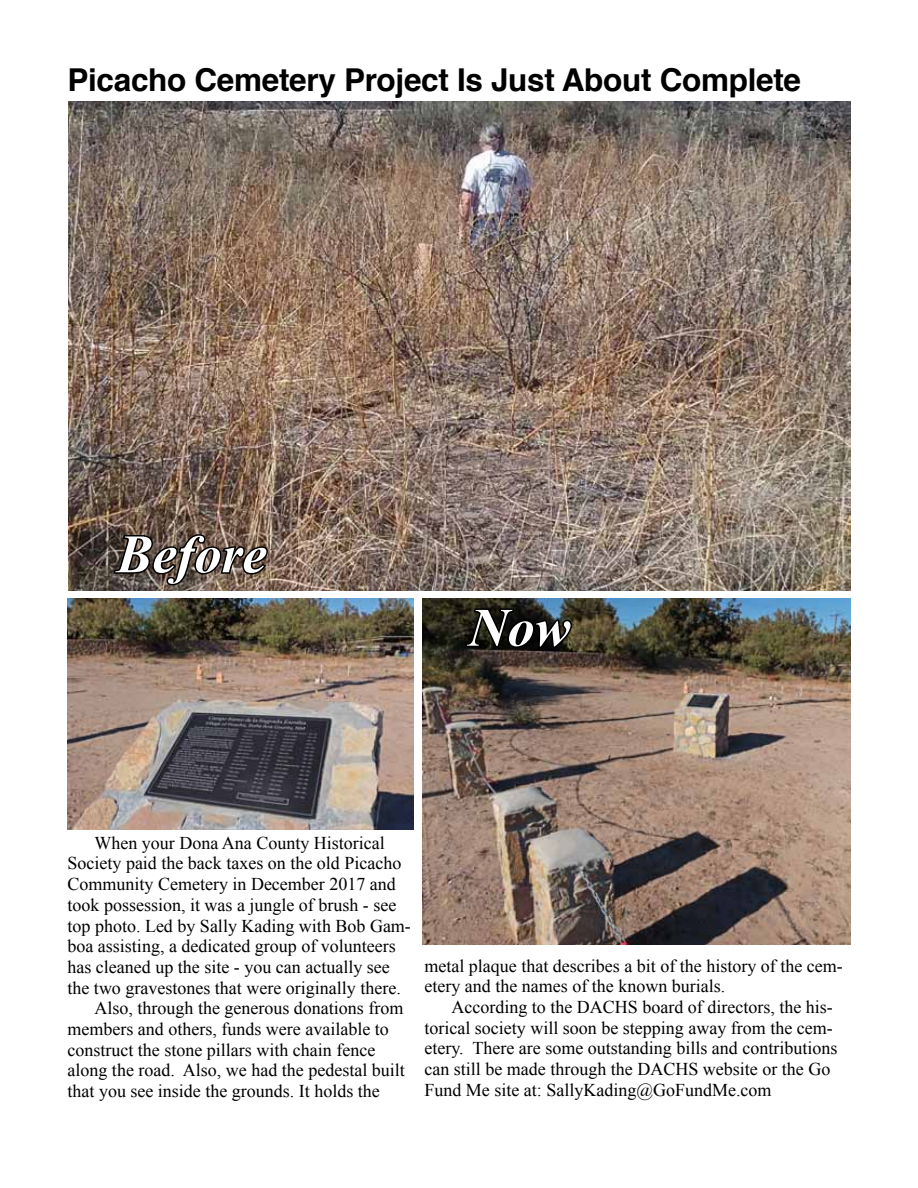
<style>
.page{position:relative;width:918px;height:1188px;background:#fff}
.page>*{position:absolute;margin:0;border:0;box-sizing:border-box;transform-origin:0 0}
.t1{font:italic 700 54px "Times New Roman";color:#fff}
.t2{font:700 31.5px "Helvetica";letter-spacing:-.01em;color:#000}
.t3{font:18px/20.7px "Times New Roman";color:#000}
</style>
<div class="page">
<img style="left:422px;top:598px;width:428px;height:347px">
<img style="left:68px;top:598px;width:346px;height:231px">
<img style="left:68px;top:101px;width:782px;height:489px">
<svg style="left:111px;top:532px;width:159px;height:59px;background:#53463e"></svg>
<svg style="left:463px;top:606px;width:111px;height:44px;background:#151713"></svg>
<h2 class="t2" style="left:68px;top:55px;width:735px">Picacho Cemetery Project Is Just About Complete</h2>
<h1 class="t1" style="left:117px;top:517px;width:151px">Before</h1>
<h1 class="t1" style="left:469px;top:590px;width:104px">Now</h1>
<p class="t3" style="left:94px;top:832px;width:292px">When your Dona Ana County Historical</p>
<p class="t3" style="left:68px;top:853px;width:335px">Society paid the back taxes on the old Picacho</p>
<p class="t3" style="left:68px;top:873px;width:330px">Community Cemetery in December 2017 and</p>
<p class="t3" style="left:68px;top:894px;width:330px">took possession, it was a jungle of brush - see</p>
<p class="t3" style="left:68px;top:915px;width:345px">top photo. Led by Sally Kading with Bob Gam-</p>
<p class="t3" style="left:68px;top:936px;width:330px">boa assisting, a dedicated group of volunteers</p>
<p class="t3" style="left:68px;top:956px;width:324px">has cleaned up the site - you can actually see</p>
<p class="t3" style="left:68px;top:977px;width:335px">the two gravestones that were originally there.</p>
<p class="t3" style="left:94px;top:998px;width:310px">Also, through the generous donations from</p>
<p class="t3" style="left:68px;top:1018px;width:323px">members and others, funds were available to</p>
<p class="t3" style="left:68px;top:1039px;width:309px">construct the stone pillars with chain fence</p>
<p class="t3" style="left:68px;top:1060px;width:339px">along the road. Also, we had the pedestal built</p>
<p class="t3" style="left:68px;top:1080px;width:314px">that you see inside the grounds. It holds the</p>
<p class="t3" style="left:424px;top:955px;width:420px">metal plaque that describes a bit of the history of the cem&shy;etery and the names of the known burials.</p>
<p class="t3" style="left:424px;top:996px;width:414px;text-indent:27px">According to the DACHS board of directors, the his&shy;torical society will soon be stepping away from the cem&shy;etery. There are some outstanding bills and contributions can still be made through the DACHS website or the Go Fund Me site at: SallyKading@GoFundMe.com</p>
</div>
